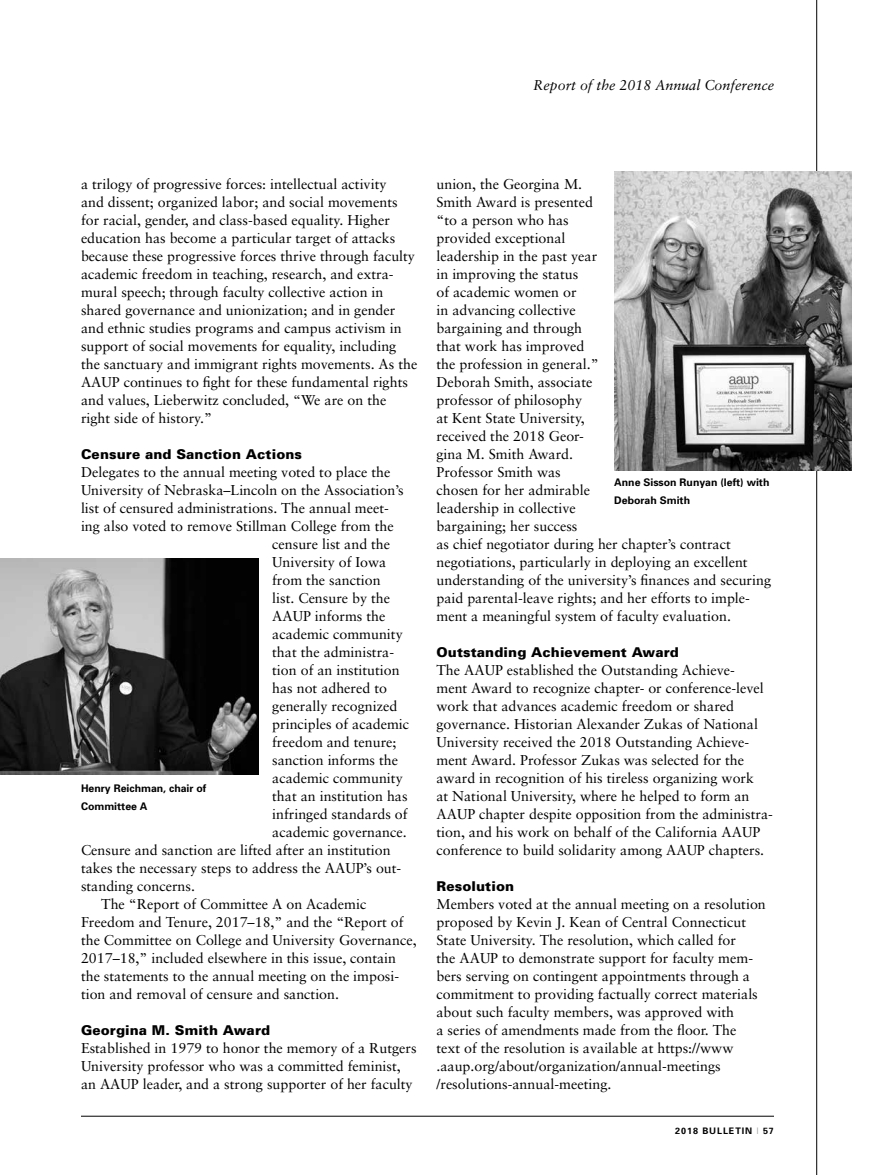
<style>
.page{position:relative;width:891px;height:1175px;background:#fff}
.page>*{position:absolute;margin:0;border:0;box-sizing:border-box;transform-origin:0 0}
.t1{font:14.25px/18px "Sabon";color:#000}
.t2{font:italic 14.25px "Sabon";color:#000}
.t3{font:900 13.5px "Univers";letter-spacing:.01em;color:#000}
.t4{font:700 10.5px/18px "Univers";color:#000}
.t5{font:700 9px "Univers";letter-spacing:.1em;color:#000}
.s1{font-weight:400;color:#939598}
</style>
<div class="page">
<hr style="left:816px;top:0;width:1px;height:1174px;background:#000">
<hr style="left:81px;top:1115px;width:693px;height:1px;background:#000">
<img style="left:0;top:558px;width:259px;height:216px">
<img style="left:614px;top:171px;width:237px;height:300px">
<p class="t2" style="left:533px;top:77px;width:242px">Report of the 2018 Annual Conference</p>
<p class="t1" style="left:81px;top:175px;width:338px">a trilogy of progressive forces: intellectual activity<br>and dissent; organized labor; and social movements for racial, gender, and class-based equality. Higher education has become a particular target of attacks because these progressive forces thrive through faculty academic freedom in teaching, research, and extra&shy;mural speech; through faculty collective action in shared governance and unionization; and in gender and ethnic studies programs and campus activism in support of social movements for equality, including the sanctuary and immigrant rights movements. As the AAUP continues to fight for these fundamental rights and values, Lieberwitz concluded, “We are on the right side of history.”</p>
<p class="t3" style="left:81px;top:446px;width:223px">Censure and Sanction Actions</p>
<p class="t1" style="left:81px;top:463px;width:311px">Delegates to the annual meeting voted to place the</p>
<p class="t1" style="left:81px;top:481px;width:324px">University of Nebraska–Lincoln on the Association’s</p>
<p class="t1" style="left:81px;top:499px;width:309px">list of censured administrations. The annual meet-</p>
<p class="t1" style="left:81px;top:517px;width:314px">ing also voted to remove Stillman College from the</p>
<p class="t1" style="left:272px;top:535px;width:119px">censure list and the</p>
<p class="t1" style="left:272px;top:553px;width:115px">University of Iowa</p>
<p class="t1" style="left:272px;top:571px;width:110px">from the sanction</p>
<p class="t1" style="left:272px;top:589px;width:119px">list. Censure by the</p>
<p class="t1" style="left:272px;top:607px;width:115px">AAUP informs the</p>
<p class="t1" style="left:272px;top:625px;width:132px">academic community</p>
<p class="t1" style="left:272px;top:643px;width:123px">that the administra-</p>
<p class="t1" style="left:272px;top:661px;width:129px">tion of an institution</p>
<p class="t1" style="left:272px;top:679px;width:116px">has not adhered to</p>
<p class="t1" style="left:272px;top:697px;width:127px">generally recognized</p>
<p class="t1" style="left:272px;top:715px;width:138px">principles of academic</p>
<p class="t1" style="left:272px;top:733px;width:126px">freedom and tenure;</p>
<p class="t1" style="left:272px;top:751px;width:127px">sanction informs the</p>
<p class="t1" style="left:272px;top:769px;width:132px">academic community</p>
<p class="t1" style="left:272px;top:787px;width:137px">that an institution has</p>
<p class="t1" style="left:272px;top:805px;width:137px">infringed standards of</p>
<p class="t1" style="left:272px;top:823px;width:136px">academic governance.</p>
<p class="t1" style="left:81px;top:841px;width:311px">Censure and sanction are lifted after an institution</p>
<p class="t1" style="left:81px;top:859px;width:322px">takes the necessary steps to address the AAUP’s out-</p>
<p class="t1" style="left:81px;top:877px;width:116px">standing concerns.</p>
<p class="t1" style="left:101px;top:895px;width:267px">The “Report of Committee A on Academic</p>
<p class="t1" style="left:81px;top:913px;width:324px">Freedom and Tenure, 2017–18,” and the “Report of</p>
<p class="t1" style="left:81px;top:931px;width:337px">the Committee on College and University Governance,</p>
<p class="t1" style="left:81px;top:949px;width:317px">2017–18,” included elsewhere in this issue, contain</p>
<p class="t1" style="left:81px;top:967px;width:320px">the statements to the annual meeting on the imposi-</p>
<p class="t1" style="left:81px;top:985px;width:260px">tion and removal of censure and sanction.</p>
<p class="t3" style="left:81px;top:1022px;width:191px">Georgina M. Smith Award</p>
<p class="t1" style="left:81px;top:1039px;width:337px">Established in 1979 to honor the memory of a Rutgers<br>University professor who was a committed feminist, an AAUP leader, and a strong supporter of her faculty</p>
<p class="t4" style="left:81px;top:779px;width:127px">Henry Reichman, chair of<br>Committee A</p>
<p class="t1" style="left:436px;top:175px;width:336px">union, the Georgina M.<br>Smith Award is presented<br>“to a person who has<br>provided exceptional<br>leadership in the past year<br>in improving the status<br>of academic women or<br>in advancing collective<br>bargaining and through<br>that work has improved<br>the profession in general.”<br>Deborah Smith, associate<br>professor of philosophy<br>at Kent State University,<br>received the 2018 Geor-<br>gina M. Smith Award.<br>Professor Smith was<br>chosen for her admirable<br>leadership in collective<br>bargaining; her success<br>as chief negotiator during her chapter’s contract negotiations, particularly in deploying an excellent understanding of the university’s finances and securing paid parental-leave rights; and her efforts to imple&shy;ment a meaningful system of faculty evaluation.</p>
<p class="t3" style="left:436px;top:644px;width:244px">Outstanding Achievement Award</p>
<p class="t1" style="left:436px;top:661px;width:338px">The AAUP established the Outstanding Achieve-<br>ment Award to recognize chapter- or conference-level work that advances academic freedom or shared governance. Historian Alexander Zukas of National University received the 2018 Outstanding Achieve&shy;ment Award. Professor Zukas was selected for the award in recognition of his tireless organizing work<br>at National University, where he helped to form an AAUP chapter despite opposition from the administra&shy;tion, and his work on behalf of the California AAUP conference to build solidarity among AAUP chapters.</p>
<p class="t3" style="left:436px;top:878px;width:79px">Resolution</p>
<p class="t1" style="left:436px;top:895px;width:331px">Members voted at the annual meeting on a resolution proposed by Kevin J. Kean of Central Connecticut State University. The resolution, which called for<br>the AAUP to demonstrate support for faculty mem&shy;bers serving on contingent appointments through a commitment to providing factually correct materials about such faculty members, was approved with<br>a series of amendments made from the floor. The<br>text of the resolution is available at https://www .aaup.org/about/organization/annual-meetings /resolutions-annual-meeting.</p>
<p class="t4" style="left:614px;top:473px;width:157px">Anne Sisson Runyan (left) with<br>Deborah Smith</p>
<p class="t5" style="left:675px;top:1125px;width:100px">2018 BULLETIN <span class="s1">|</span> 57</p>
</div>
